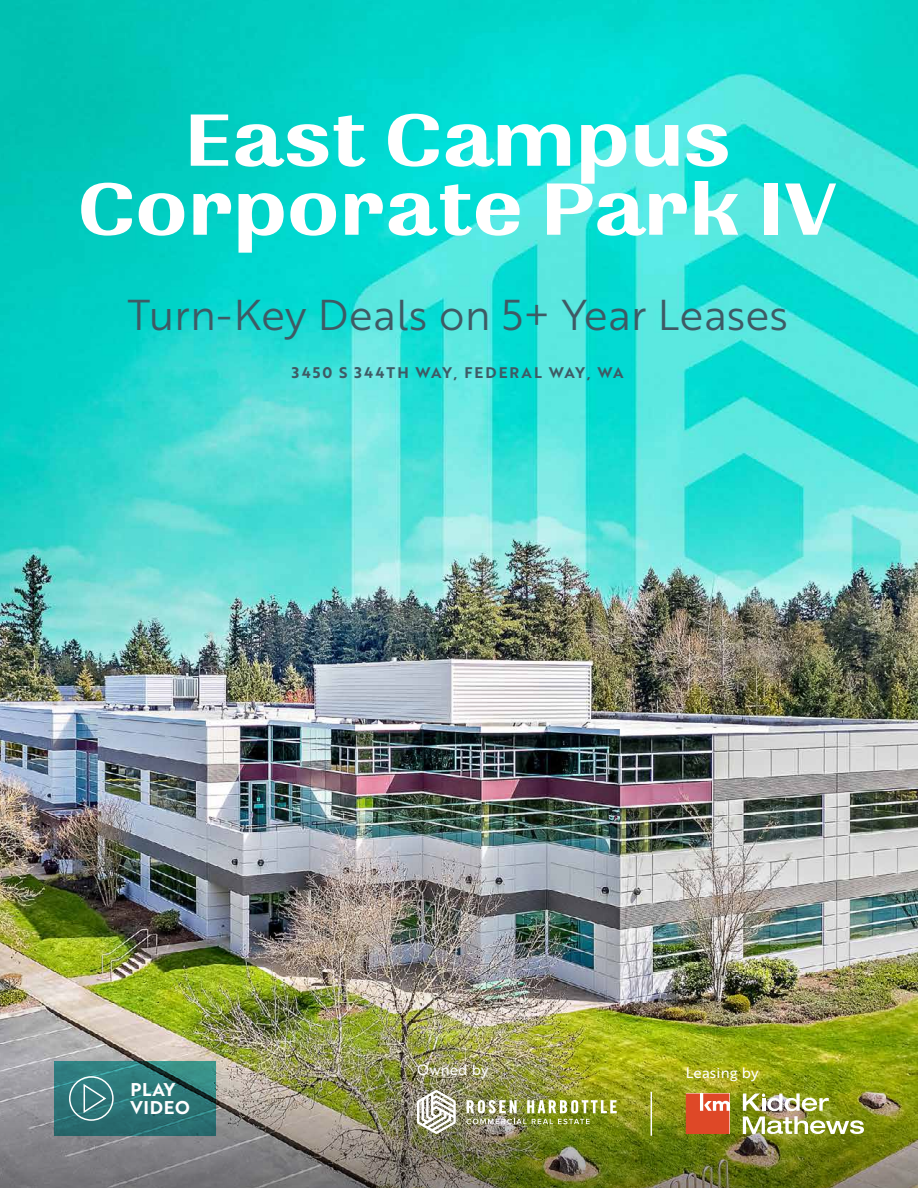
<style>
.page{position:relative;width:918px;height:1188px;background:#fff}
.page>*{position:absolute;margin:0;border:0;box-sizing:border-box;transform-origin:0 0}
.t1{font:500 87px/69px "Quilon";color:#fff;text-align:center}
.t2{font:42px "Brother 1816 Book";color:#3e5a64}
.t3{font:18px/18px "Brother 1816 Bold";letter-spacing:.04em;color:#fff}
.t4{font:15px "Brother 1816 Bold";letter-spacing:.14em;color:#3e5a64}
.t5{font:14.55px "Brother 1816 Regular";letter-spacing:.01em;color:#fff}
</style>
<div class="page">
<img style="left:0;top:0;width:918px;height:1001px">
<img style="left:0;top:1001px;width:918px;height:187px">
<svg style="left:54px;top:1061px;width:162px;height:75px;background:#2c7475"></svg>
<svg style="left:68px;top:1075px;width:46px;height:46px;background:#4c8b8d"></svg>
<img style="left:743px;top:1093px;width:121px;height:41px">
<svg style="left:686px;top:1093px;width:43px;height:41px;background:#e25e41"></svg>
<svg style="left:467px;top:1100px;width:50px;height:13px"></svg>
<svg style="left:527px;top:1100px;width:90px;height:13px"></svg>
<svg style="left:466px;top:1119px;width:124px;height:5px"></svg>
<svg style="left:417px;top:1090px;width:39px;height:44px"></svg>
<hr style="left:651px;top:1092px;width:1px;height:44px;background:#fff">
<h1 class="t1" style="left:78px;top:106px;width:761px">East Campus<br>Corporate Park IV</h1>
<p class="t2" style="left:128px;top:284px;width:662px">Turn-Key Deals on 5+ Year Leases</p>
<p class="t4" style="left:292px;top:361px;width:333px">3450 S 344TH WAY, FEDERAL WAY, WA</p>
<p class="t3" style="left:130px;top:1080px;width:61px">PLAY<br>VIDEO</p>
<p class="t5" style="left:417px;top:1059px;width:73px">Owned by</p>
<p class="t5" style="left:686px;top:1062px;width:74px">Leasing by</p>
</div>
